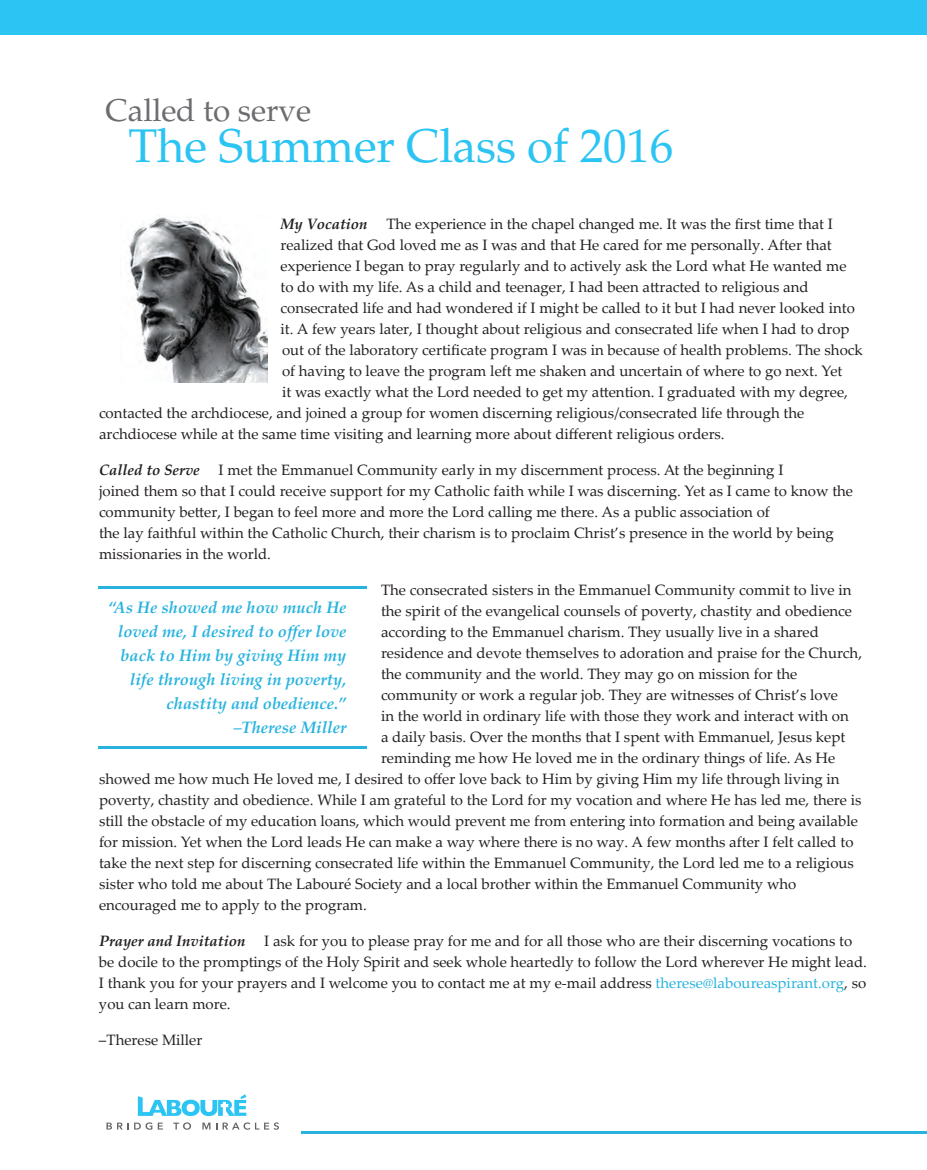
<style>
.page{position:relative;width:927px;height:1170px;background:#fff}
.page>*{position:absolute;margin:0;border:0;box-sizing:border-box;transform-origin:0 0}
.t1{font:47.25px "Palatino LT Std";letter-spacing:-.005em;color:#2bc4f3}
.t2{font:31.5px "Palatino LT Std";letter-spacing:-.005em;color:#6c6d70}
.Quotes{font:italic 700 16.5px/24px "Palatino Linotype";color:#28b3de;text-align:right}
.t3{font:15px/21px "Palatino Linotype";color:#231f20}
.t4{font:italic 700 15px "Palatino Linotype";color:#231f20}
.s1{font-weight:700;font-style:italic}
.s2{color:#28b3de}
</style>
<div class="page">
<div style="left:0;top:0;width:927px;height:34px;background:#2bc4f3"></div>
<svg style="left:138px;top:1094px;width:108px;height:22px"></svg>
<svg style="left:106px;top:1122px;width:46px;height:8px"></svg>
<svg style="left:158px;top:1123px;width:5px;height:7px"></svg>
<svg style="left:173px;top:1122px;width:18px;height:8px"></svg>
<svg style="left:202px;top:1123px;width:8px;height:7px"></svg>
<svg style="left:223px;top:1122px;width:56px;height:8px"></svg>
<hr style="left:99px;top:586px;width:268px;height:2px;background:#28b3de">
<hr style="left:99px;top:746px;width:268px;height:3px;background:#28b3de">
<hr style="left:302px;top:1131px;width:625px;height:3px;background:#28b3de">
<img style="left:128px;top:217px;width:140px;height:165px">
<p class="t2" style="left:106px;top:92px;width:207px">Called to serve</p>
<p class="t1" style="left:129px;top:118px;width:546px">The Summer Class of 2016</p>
<p class="t4" style="left:280px;top:213px;width:89px">My Vocation</p>
<p class="t3" style="left:386px;top:213px;width:448px">The experience in the chapel changed me. It was the first time that I</p>
<p class="t3" style="left:280px;top:234px;width:553px">realized that God loved me as I was and that He cared for me personally. After that</p>
<p class="t3" style="left:280px;top:255px;width:568px">experience I began to pray regularly and to actively ask the Lord what He wanted me</p>
<p class="t3" style="left:280px;top:276px;width:530px">to do with my life. As a child and teenager, I had been attracted to religious and</p>
<p class="t3" style="left:280px;top:297px;width:576px">consecrated life and had wondered if I might be called to it but I had never looked into</p>
<p class="t3" style="left:280px;top:318px;width:571px">it. A few years later, I thought about religious and consecrated life when I had to drop</p>
<p class="t3" style="left:282px;top:339px;width:582px">out of the laboratory certificate program I was in because of health problems. The shock</p>
<p class="t3" style="left:282px;top:360px;width:562px">of having to leave the program left me shaken and uncertain of where to go next. Yet</p>
<p class="t3" style="left:282px;top:381px;width:567px">it was exactly what the Lord needed to get my attention. I graduated with my degree,</p>
<p class="t3" style="left:99px;top:402px;width:707px">contacted the archdiocese, and joined a group for women discerning religious/consecrated life through the</p>
<p class="t3" style="left:99px;top:423px;width:627px">archdiocese while at the same time visiting and learning more about different religious orders.</p>
<p class="t3" style="left:99px;top:459px;width:756px"><span class="s1">Called to Serve</span> I met the Emmanuel Community early in my discernment process. At the beginning I<br>joined them so that I could receive support for my Catholic faith while I was discerning. Yet as I came to know the community better, I began to feel more and more the Lord calling me there. As a public association of<br>the lay faithful within the Catholic Church, their charism is to proclaim Christ’s presence in the world by being missionaries in the world.</p>
<p class="t3" style="left:381px;top:579px;width:483px">The consecrated sisters in the Emmanuel Community commit to live in the spirit of the evangelical counsels of poverty, chastity and obedience according to the Emmanuel charism. They usually live in a shared residence and devote themselves to adoration and praise for the Church, the community and the world. They may go on mission for the community or work a regular job. They are witnesses of Christ’s love<br>in the world in ordinary life with those they work and interact with on<br>a daily basis. Over the months that I spent with Emmanuel, Jesus kept</p>
<p class="t3" style="left:99px;top:746px;width:764px;text-indent:282px">reminding me how He loved me in the ordinary things of life. As He showed me how much He loved me, I desired to offer love back to Him by giving Him my life through living in poverty, chastity and obedience. While I am grateful to the Lord for my vocation and where He has led me, there is still the obstacle of my education loans, which would prevent me from entering into formation and being available for mission. Yet when the Lord leads He can make a way where there is no way. A few months after I felt called to take the next step for discerning consecrated life within the Emmanuel Community, the Lord led me to a religious sister who told me about The Labouré Society and a local brother within the Emmanuel Community who encouraged me to apply to the program.</p>
<p class="t4" style="left:99px;top:930px;width:148px">Prayer and Invitation</p>
<p class="Quotes" style="left:108px;top:595px;width:240px">“As He showed me how much He loved me, I desired to offer love back to Him by giving Him my life through living in poverty, chastity and obedience.”</p>
<p class="Quotes" style="left:233px;top:715px;width:115px">–Therese Miller</p>
<p class="t3" style="left:99px;top:929px;width:769px;text-indent:165px">I ask for you to please pray for me and for all those who are their discerning vocations to be docile to the promptings of the Holy Spirit and seek whole heartedly to follow the Lord wherever He might lead.<br>I thank you for your prayers and I welcome you to contact me at my e-mail address <span class="s2">therese@laboureaspirant.org</span>, so you can learn more.</p>
<p class="t3" style="left:99px;top:1028px;width:105px">–Therese Miller</p>
</div>
